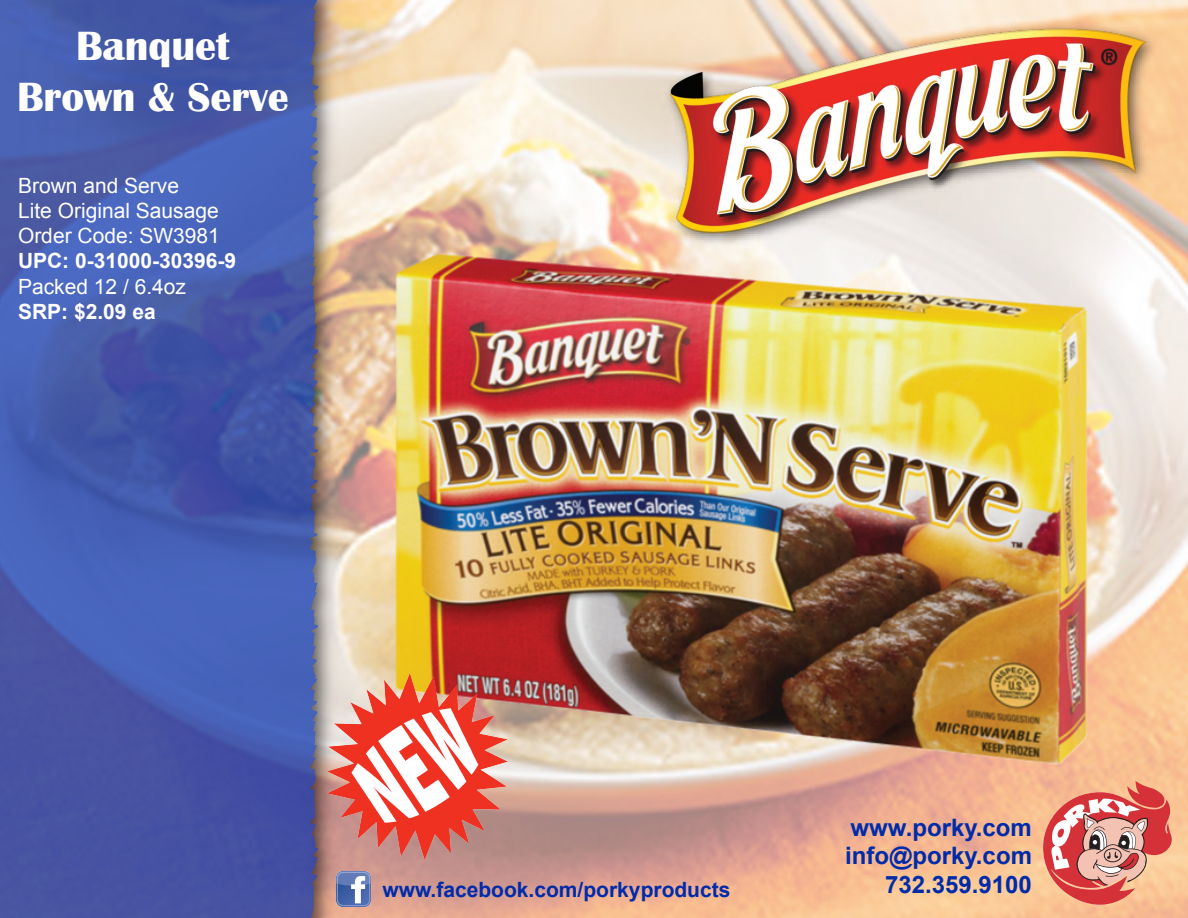
<style>
.page{position:relative;width:1188px;height:918px;background:#fff}
.page>*{position:absolute;margin:0;border:0;box-sizing:border-box;transform-origin:0 0}
.t1{font:700 42px/50.4px "Britannic";color:#fff;text-align:center}
.t2{font:700 24px/28.8px "Arial";color:#002baa}
.t3{font:21px/25.2px "Arial";color:#fff}
.t4{font:700 21px "Arial";color:#fff}
.t5{font:700 21px "Arial";color:#002baa}
</style>
<div class="page">
<img style="left:347px;top:0;width:841px;height:918px">
<img style="left:319px;top:0;width:28px;height:918px">
<svg style="left:0;top:0;width:319px;height:918px;background:#465aab"></svg>
<img style="left:336px;top:872px;width:34px;height:34px">
<svg style="left:1043px;top:781px;width:129px;height:124px;background:#e08d7e"></svg>
<img style="left:658px;top:16px;width:503px;height:234px">
<img style="left:395px;top:254px;width:693px;height:510px">
<img style="left:327px;top:673px;width:181px;height:187px">
<h1 class="t1" style="left:17px;top:22px;width:273px">Banquet<br>Brown &amp; Serve</h1>
<p class="t3" style="left:18px;top:173px;width:203px">Brown and Serve<br>Lite Original Sausage<br>Order Code: SW3981</p>
<p class="t4" style="left:18px;top:247px;width:220px">UPC: 0-31000-30396-9</p>
<p class="t3" style="left:18px;top:274px;width:170px">Packed 12 / 6.4oz</p>
<p class="t4" style="left:18px;top:298px;width:139px">SRP: $2.09 ea</p>
<p class="t2" style="left:845px;top:813px;width:188px">www.porky.com info@porky.com</p>
<p class="t5" style="left:382px;top:876px;width:350px">www.facebook.com/porkyproducts</p>
<p class="t2" style="left:885px;top:871px;width:148px">732.359.9100</p>
</div>
